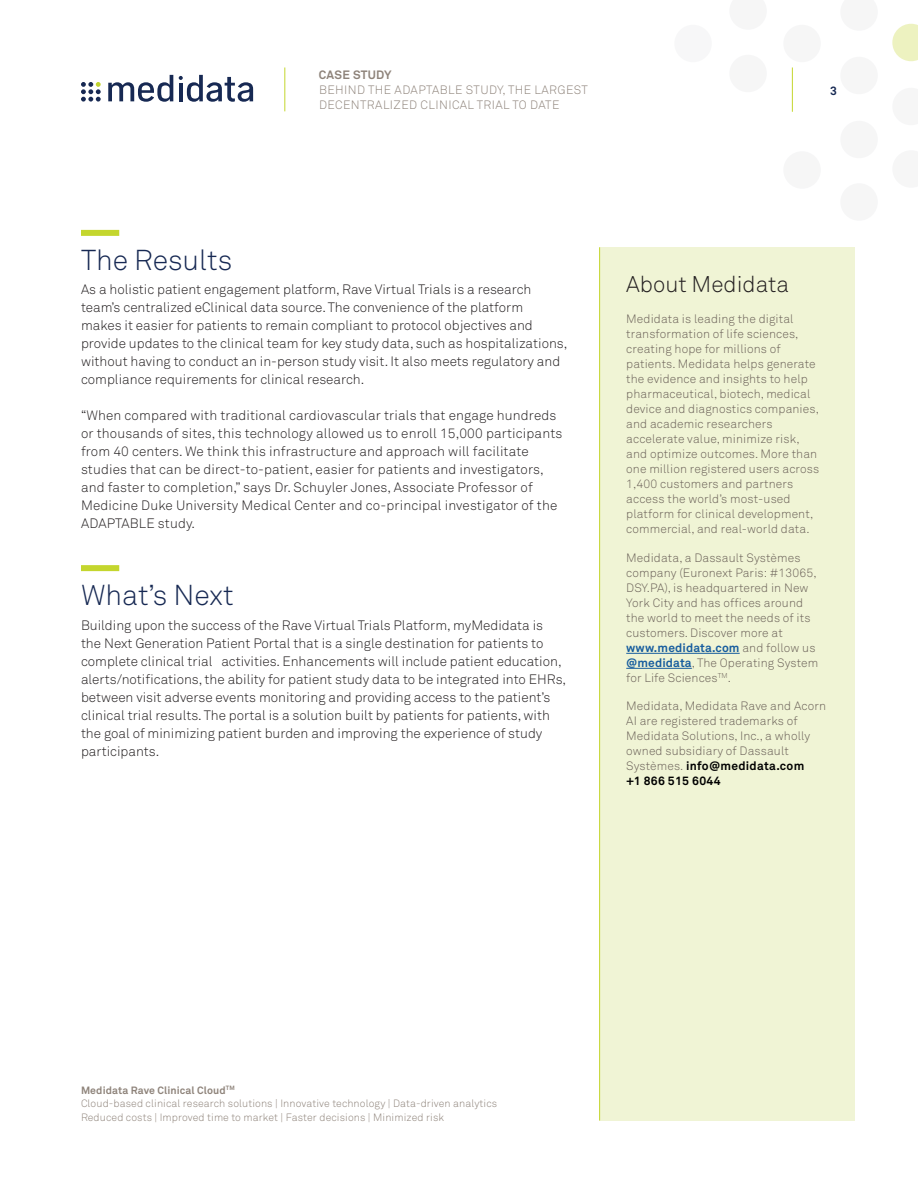
<style>
.page{position:relative;width:918px;height:1188px;background:#fff}
.page>*{position:absolute;margin:0;border:0;box-sizing:border-box;transform-origin:0 0}
.H1_-_2__with_sidebar{font:300 28.5px "Akkurat Std";color:#172953}
.About_Medidata_-_hea{font:300 22.5px "Akkurat Std";color:#231f20}
.Body_copy{font:300 13.5px/18px "Akkurat Std";color:#231f20}
.About_Medidata_-_hea-2{font:300 12px/15px "Akkurat Std";letter-spacing:.01em;color:#6a6058}
.t1{font:300 12px "Akkurat Std";letter-spacing:.035em;color:#8e837a}
.t2{font:700 12px "Akkurat";letter-spacing:.02em;color:#8e837a}
.t3{font:700 12px "Akkurat";color:#172953}
.t4{font:300 10.5px/13.5px "Akkurat Std";letter-spacing:.01em;color:#8e837a}
.t5{font:700 10.5px "Akkurat";letter-spacing:.01em;color:#8e837a}
.s1{font-family:"Akkurat";font-weight:700;color:#175d9e}
.s2{font-family:"Akkurat";font-weight:700;color:#000}
</style>
<div class="page">
<hr style="left:792px;top:68px;width:1px;height:44px;background:#c4d62e">
<svg style="left:892px;top:24px;width:26px;height:37px"></svg>
<div style="left:840px;top:183px;width:38px;height:38px;background:#f6f6f6;border-radius:50%"></div>
<div style="left:840px;top:121px;width:38px;height:37px;background:#f6f6f6;border-radius:50%"></div>
<div style="left:840px;top:57px;width:38px;height:37px;background:#f6f6f6;border-radius:50%"></div>
<div style="left:783px;top:151px;width:38px;height:38px;background:#f6f6f6;border-radius:50%"></div>
<div style="left:783px;top:25px;width:38px;height:37px;background:#f6f6f6;border-radius:50%"></div>
<div style="left:729px;top:55px;width:38px;height:37px;background:#f6f6f6;border-radius:50%"></div>
<div style="left:674px;top:25px;width:38px;height:37px;background:#f7f7f8;border-radius:50%"></div>
<div style="left:599px;top:247px;width:256px;height:873px;background:#f0f4d5"></div>
<hr style="left:626px;top:653px;width:114px;height:1px;background:#175d9e">
<hr style="left:626px;top:668px;width:66px;height:1px;background:#175d9e">
<hr style="left:599px;top:247px;width:1px;height:874px;background:#c4d62e">
<div style="left:81px;top:230px;width:38px;height:6px;background:#c4d62e"></div>
<div style="left:81px;top:565px;width:38px;height:6px;background:#c4d62e"></div>
<hr style="left:284px;top:68px;width:1px;height:43px;background:#c4d62e">
<svg style="left:81px;top:82px;width:20px;height:20px"></svg>
<svg style="left:108px;top:75px;width:65px;height:27px"></svg>
<svg style="left:179px;top:75px;width:74px;height:27px"></svg>
<p class="t2" style="left:319px;top:68px;width:74px">CASE STUDY</p>
<p class="t1" style="left:319px;top:83px;width:270px">BEHIND THE ADAPTABLE STUDY, THE LARGEST</p>
<p class="t1" style="left:319px;top:98px;width:242px">DECENTRALIZED CLINICAL TRIAL TO DATE</p>
<p class="t3" style="left:830px;top:83px;width:8px">3</p>
<p class="H1_-_2__with_sidebar" style="left:81px;top:243px;width:153px">The Results</p>
<p class="Body_copy" style="left:81px;top:281px;width:488px">As a holistic patient engagement platform, Rave Virtual Trials is a research team’s centralized eClinical data source. The convenience of the platform<br>makes it easier for patients to remain compliant to protocol objectives and provide updates to the clinical team for key study data, such as hospitalizations, without having to conduct an in-person study visit. It also meets regulatory and compliance requirements for clinical research.</p>
<p class="Body_copy" style="left:81px;top:407px;width:483px">“When compared with traditional cardiovascular trials that engage hundreds or thousands of sites, this technology allowed us to enroll 15,000 participants from 40 centers. We think this infrastructure and approach will facilitate studies that can be direct-to-patient, easier for patients and investigators, and faster to completion,” says Dr. Schuyler Jones, Associate Professor of Medicine Duke University Medical Center and co-principal investigator of the ADAPTABLE study.</p>
<p class="H1_-_2__with_sidebar" style="left:81px;top:578px;width:154px">What’s Next</p>
<p class="Body_copy" style="left:81px;top:616px;width:487px">Building upon the success of the Rave Virtual Trials Platform, myMedidata is the Next Generation Patient Portal that is a single destination for patients to complete clinical trial activities. Enhancements will include patient education, alerts/notifications, the ability for patient study data to be integrated into EHRs, between visit adverse events monitoring and providing access to the patient’s clinical trial results. The portal is a solution built by patients for patients, with the goal of minimizing patient burden and improving the experience of study participants.</p>
<p class="About_Medidata_-_hea" style="left:626px;top:271px;width:164px">About Medidata</p>
<p class="About_Medidata_-_hea-2" style="left:626px;top:312px;width:194px">Medidata is leading the digital transformation of life sciences, creating hope for millions of patients. Medidata helps generate the evidence and insights to help pharmaceutical, biotech, medical device and diagnostics companies, and academic researchers accelerate value, minimize risk, and optimize outcomes. More than one million registered users across<br>1,400 customers and partners access the world’s most-used platform for clinical development, commercial, and real-world data.</p>
<p class="About_Medidata_-_hea-2" style="left:626px;top:550px;width:193px">Medidata, a Dassault Systèmes company (Euronext Paris: #13065,<br>DSY.PA), is headquartered in New<br>York City and has offices around the world to meet the needs of its customers. Discover more at <span class="s1">www.medidata.com</span> and follow us <span class="s1">@medidata</span>, The Operating System for Life Sciences<sup>TM</sup>.</p>
<p class="About_Medidata_-_hea-2" style="left:626px;top:699px;width:201px">Medidata, Medidata Rave and Acorn<br>AI are registered trademarks of<br>Medidata Solutions, Inc., a wholly owned subsidiary of Dassault<br>Systèmes. <span class="s2">info@medidata.com<br>+1 866 515 6044</span></p>
<p class="t5" style="left:81px;top:1083px;width:155px">Medidata Rave Clinical Cloud<sup>TM</sup></p>
<p class="t4" style="left:81px;top:1097px;width:418px">Cloud-based clinical research solutions | Innovative technology | Data-driven analytics<br>Reduced costs | Improved time to market | Faster decisions | Minimized risk</p>
</div>
